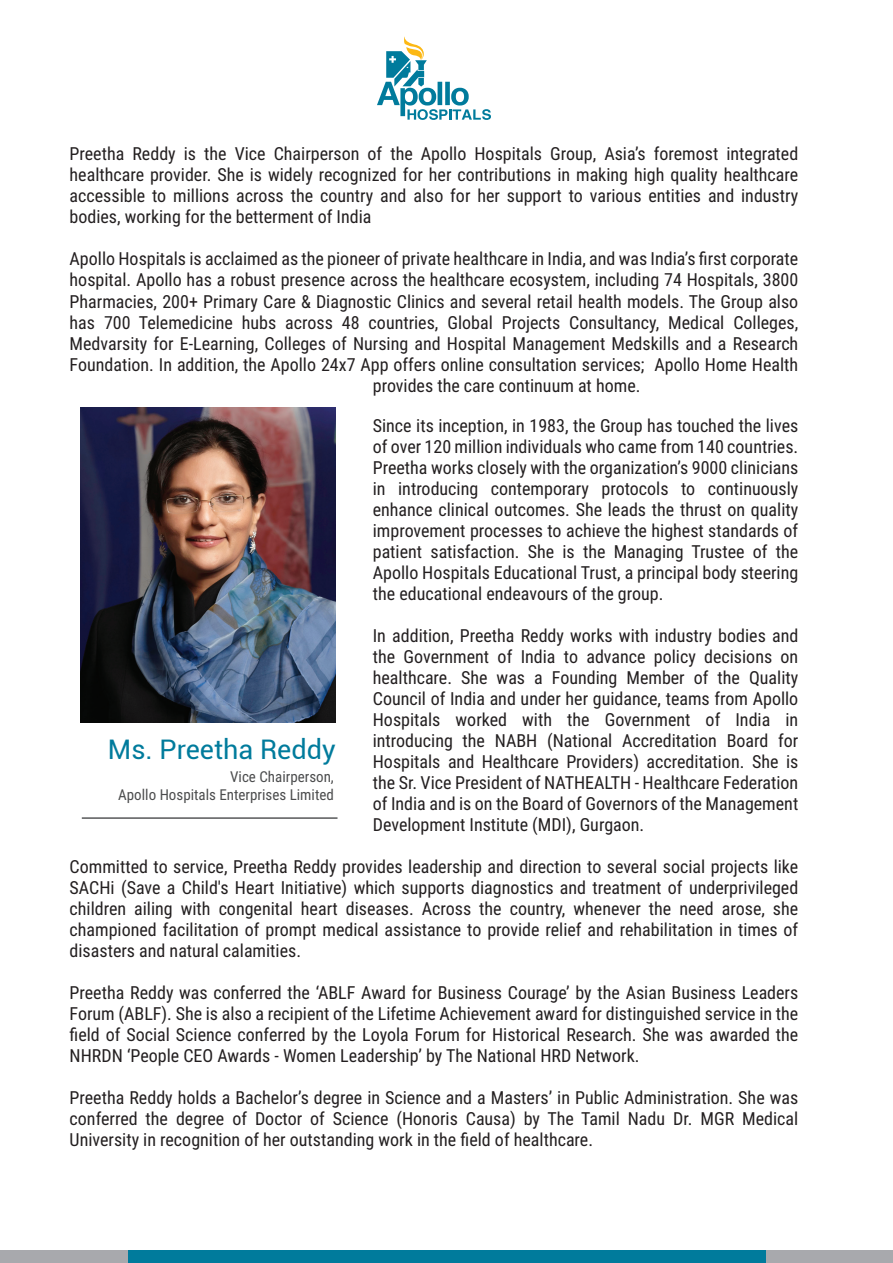
<style>
.page{position:relative;width:893px;height:1263px;background:#fff}
.page>*{position:absolute;margin:0;border:0;box-sizing:border-box;transform-origin:0 0}
.t1{font:27px "Roboto";color:#007b9c}
.t2{font:18px/21px "Roboto Condensed";color:#231f20;text-align:justify}
.t3{font:15px/18px "Roboto Condensed";color:#4b4c4d;text-align:right}
</style>
<div class="page">
<div style="left:0;top:1250px;width:893px;height:13px;background:#a8a9ad"></div>
<div style="left:128px;top:1250px;width:637px;height:13px;background:#007b9c"></div>
<hr style="left:82px;top:817px;width:255px;height:2px;background:#57585a">
<img style="left:80px;top:408px;width:256px;height:315px">
<svg style="left:377px;top:36px;width:114px;height:84px"></svg>
<p class="t2" style="left:70px;top:143px;width:730px">Preetha Reddy is the Vice Chairperson of the Apollo Hospitals Group, Asia’s foremost integrated healthcare provider. She is widely recognized for her contributions in making high quality healthcare accessible to millions across the country and also for her support to various entities and industry bodies, working for the betterment of India</p>
<p class="t2" style="left:70px;top:248px;width:730px">Apollo Hospitals is acclaimed as the pioneer of private healthcare in India, and was India’s first corporate</p>
<p class="t2" style="left:70px;top:269px;width:730px">hospital. Apollo has a robust presence across the healthcare ecosystem, including 74 Hospitals, 3800</p>
<p class="t2" style="left:70px;top:290px;width:730px">Pharmacies, 200+ Primary Care &amp; Diagnostic Clinics and several retail health models. The Group also</p>
<p class="t2" style="left:70px;top:311px;width:730px">has 700 Telemedicine hubs across 48 countries, Global Projects Consultancy, Medical Colleges,</p>
<p class="t2" style="left:70px;top:332px;width:730px">Medvarsity for E-Learning, Colleges of Nursing and Hospital Management Medskills and a Research</p>
<p class="t2" style="left:70px;top:353px;width:730px">Foundation. In addition, the Apollo 24x7 App offers online consultation services; Apollo Home Health</p>
<p class="t2" style="left:373px;top:374px;width:269px">provides the care continuum at home.</p>
<p class="t2" style="left:373px;top:414px;width:427px">Since its inception, in 1983, the Group has touched the lives of over 120 million individuals who came from 140 countries.<br>Preetha works closely with the organization’s 9000 clinicians in introducing contemporary protocols to continuously enhance clinical outcomes. She leads the thrust on quality improvement processes to achieve the highest standards of patient satisfaction. She is the Managing Trustee of the Apollo Hospitals Educational Trust, a principal body steering the educational endeavours of the group.</p>
<p class="t2" style="left:373px;top:624px;width:427px">In addition, Preetha Reddy works with industry bodies and the Government of India to advance policy decisions on healthcare. She was a Founding Member of the Quality Council of India and under her guidance, teams from Apollo Hospitals worked with the Government of India in introducing the NABH (National Accreditation Board for Hospitals and Healthcare Providers) accreditation. She is the Sr. Vice President of NATHEALTH - Healthcare Federation of India and is on the Board of Governors of the Management Development Institute (MDI), Gurgaon.</p>
<p class="t2" style="left:70px;top:856px;width:730px">Committed to service, Preetha Reddy provides leadership and direction to several social projects like SACHi (Save a Child's Heart Initiative) which supports diagnostics and treatment of underprivileged children ailing with congenital heart diseases. Across the country, whenever the need arose, she championed facilitation of prompt medical assistance to provide relief and rehabilitation in times of disasters and natural calamities.</p>
<p class="t2" style="left:70px;top:982px;width:730px">Preetha Reddy was conferred the ‘ABLF Award for Business Courage’ by the Asian Business Leaders Forum (ABLF). She is also a recipient of the Lifetime Achievement award for distinguished service in the field of Social Science conferred by the Loyola Forum for Historical Research. She was awarded the NHRDN ‘People CEO Awards - Women Leadership’ by The National HRD Network.</p>
<p class="t2" style="left:70px;top:1087px;width:730px">Preetha Reddy holds a Bachelor’s degree in Science and a Masters’ in Public Administration. She was conferred the degree of Doctor of Science (Honoris Causa) by The Tamil Nadu Dr. MGR Medical University in recognition of her outstanding work in the field of healthcare.</p>
<h1 class="t1" style="left:108px;top:730px;width:229px">Ms. Preetha Reddy</h1>
<p class="t3" style="left:118px;top:767px;width:217px">Vice Chairperson,<br>Apollo Hospitals Enterprises Limited</p>
</div>
